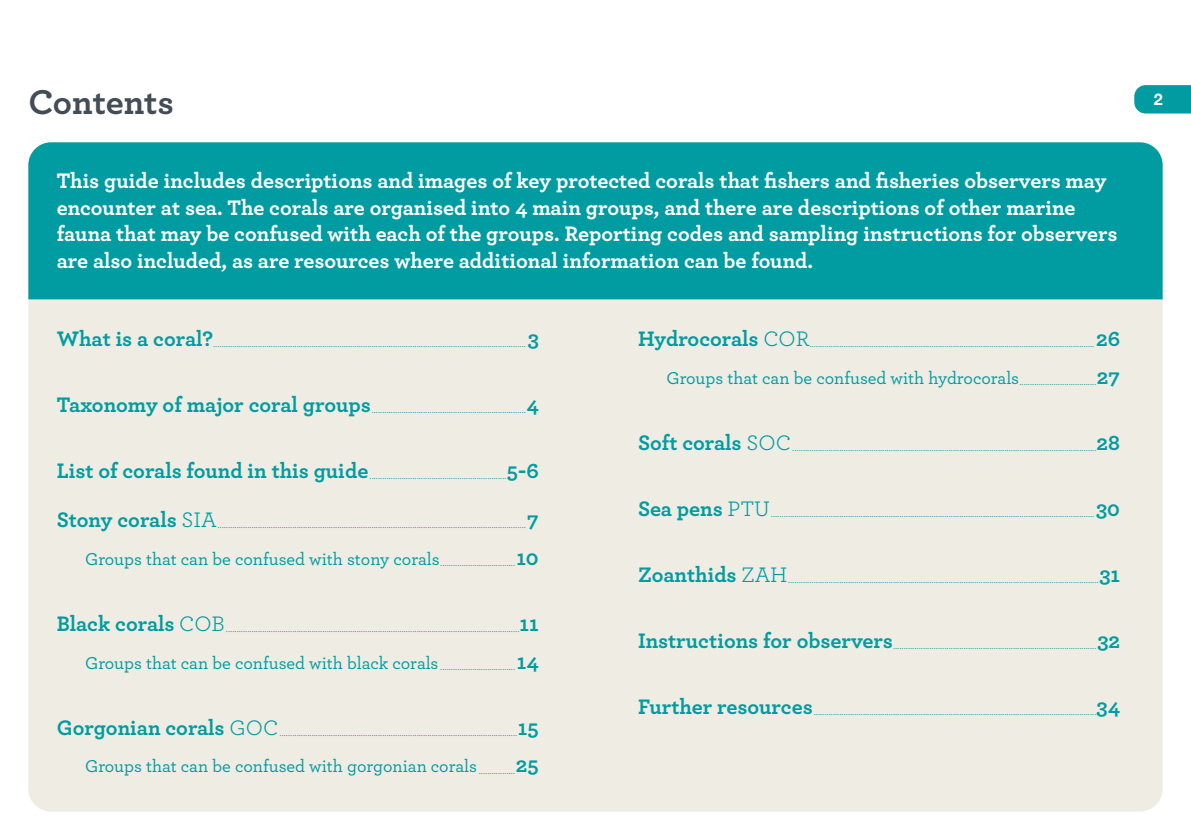
<style>
.page{position:relative;width:1191px;height:840px;background:#fff}
.page>*{position:absolute;margin:0;border:0;box-sizing:border-box;transform-origin:0 0}
.t1{font:700 36px "Archer";color:#434d57}
.t2{font:700 22px/26.4px "Archer";color:#fff}
.t3{font:500 18px "Archer";color:#009ca1}
.t4{font:700 16px "Helvetica Neue LT Std";color:#fff}
.t5{font:300 12.8px "Archer";color:#009ca1}
.s1{font-weight:700;font-size:22px}
.s2{font-weight:400;font-size:22px}
.s3{font-weight:300;font-size:12.8px}
</style>
<div class="page">
<div style="left:28px;top:142px;width:1134px;height:669px;background:#efece3;border-radius:23px"></div>
<div style="left:28px;top:142px;width:1134px;height:157px;background:#009ca1"></div>
<svg style="left:1134px;top:85px;width:57px;height:28px;background:#0aa0a4"></svg>
<h1 class="t1" style="left:28px;top:73px;width:147px">Contents</h1>
<p class="t2" style="left:57px;top:166px;width:1062px">This guide includes descriptions and images of key protected corals that fishers and fisheries observers may encounter at sea. The corals are organised into 4 main groups, and there are descriptions of other marine fauna that may be confused with each of the groups. Reporting codes and sampling instructions for observers are also included, as are resources where additional information can be found.</p>
<p class="t5" style="left:57px;top:334px;width:483px"><span class="s1">What is a coral?</span>..................................................................................................................................................<span class="s1">3</span></p>
<p class="t5" style="left:57px;top:400px;width:483px"><span class="s1">Taxonomy of major coral groups</span>........................................................................<span class="s1">4</span></p>
<p class="t5" style="left:57px;top:466px;width:483px"><span class="s1">List of corals found in this guide</span>................................................................<span class="s1">5-6</span></p>
<p class="t5" style="left:57px;top:515px;width:483px"><span class="s1">Stony corals</span> <span class="s2">SIA</span>................................................................................................................................................<span class="s1">7</span></p>
<h3 class="t3" style="left:85px;top:545px;width:455px">Groups that can be confused with stony corals<span class="s3">...................................</span><span class="s1">10</span></h3>
<p class="t5" style="left:57px;top:619px;width:483px"><span class="s1">Black corals</span> <span class="s2">COB</span>.........................................................................................................................................<span class="s1">11</span></p>
<h3 class="t3" style="left:85px;top:649px;width:455px">Groups that can be confused with black corals<span class="s3">...................................</span><span class="s1">14</span></h3>
<p class="t5" style="left:57px;top:723px;width:483px"><span class="s1">Gorgonian corals</span> <span class="s2">GOC</span>...............................................................................................................<span class="s1">15</span></p>
<h3 class="t3" style="left:85px;top:753px;width:455px">Groups that can be confused with gorgonian corals<span class="s3">.................</span><span class="s1">25</span></h3>
<p class="t5" style="left:638px;top:334px;width:483px"><span class="s1">Hydrocorals</span> <span class="s2">COR</span>.....................................................................................................................................<span class="s1">26</span></p>
<h3 class="t3" style="left:666px;top:364px;width:455px">Groups that can be confused with hydrocorals<span class="s3">....................................</span><span class="s1">27</span></h3>
<p class="t5" style="left:638px;top:438px;width:483px"><span class="s1">Soft corals</span> <span class="s2">SOC</span>..............................................................................................................................................<span class="s1">28</span></p>
<p class="t5" style="left:638px;top:504px;width:483px"><span class="s1">Sea pens</span> <span class="s2">PTU</span>.......................................................................................................................................................<span class="s1">30</span></p>
<p class="t5" style="left:638px;top:570px;width:483px"><span class="s1">Zoanthids</span> <span class="s2">ZAH</span>.................................................................................................................................................<span class="s1">31</span></p>
<p class="t5" style="left:638px;top:636px;width:483px"><span class="s1">Instructions for observers</span>...............................................................................................<span class="s1">32</span></p>
<p class="t5" style="left:638px;top:702px;width:483px"><span class="s1">Further resources</span>....................................................................................................................................<span class="s1">34</span></p>
<p class="t4" style="left:1153px;top:89px;width:10px">2</p>
</div>
